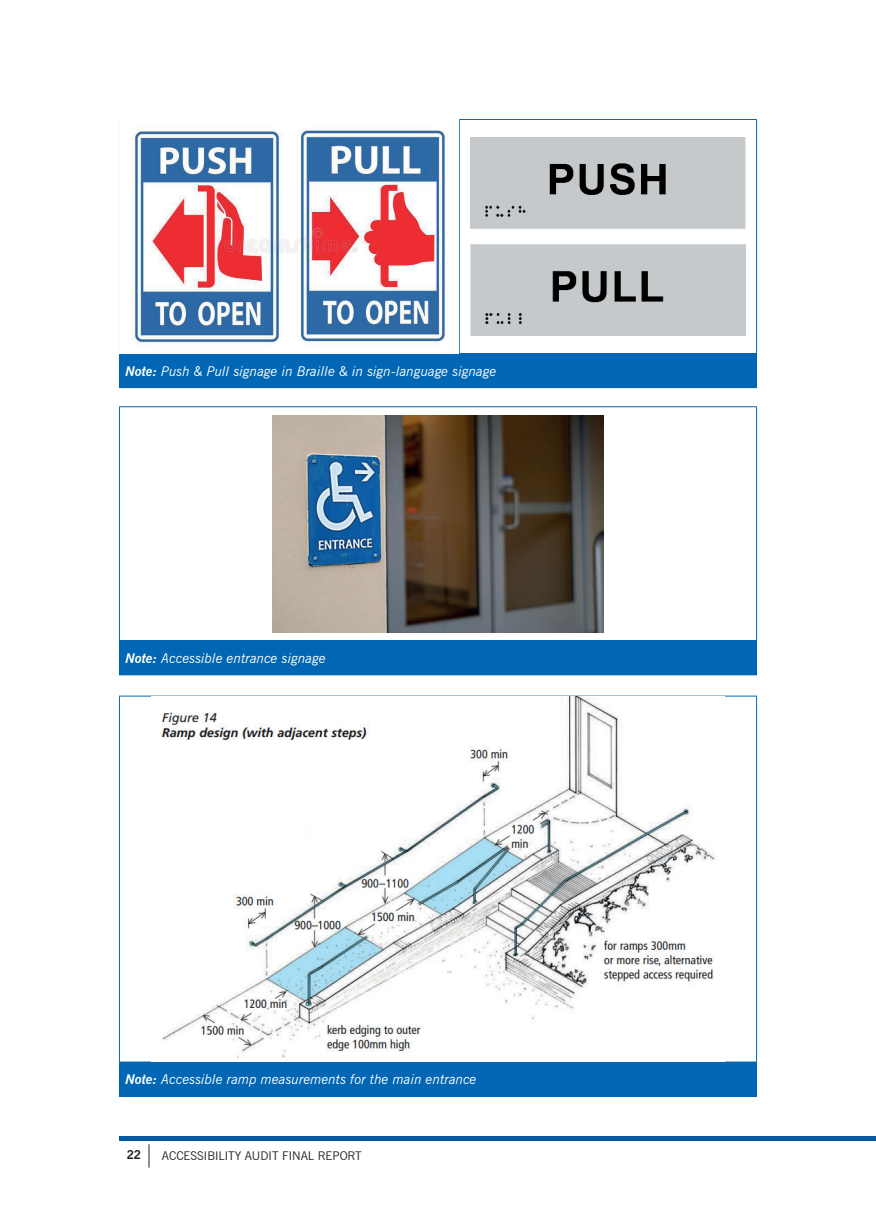
<style>
.page{position:relative;width:876px;height:1217px;background:#fff}
.page>*{position:absolute;margin:0;border:0;box-sizing:border-box;transform-origin:0 0}
.Body_Style{font:italic 13.5px "News Gothic BT";color:#fff}
.t1{font:12px "News Gothic BT";color:#231f20}
.t2{font:700 12px "News Gothic BT";color:#231f20}
.s1{font-weight:700}
</style>
<div class="page">
<div style="left:119px;top:1135px;width:744px;height:5px;background:#015a9d"></div>
<div style="left:863px;top:1135px;width:13px;height:5px;background:#015a9d"></div>
<svg style="left:149px;top:1144px;width:1px;height:23px"></svg>
<div style="left:119px;top:353px;width:637px;height:34px;background:#0166b3"></div>
<hr style="left:119px;top:119px;width:340px;height:1px;background:#0166b3">
<hr style="left:119px;top:120px;width:1px;height:233px;background:#0166b3">
<hr style="left:459px;top:119px;width:298px;height:1px;background:#0166b3">
<hr style="left:459px;top:120px;width:1px;height:233px;background:#0166b3">
<hr style="left:756px;top:120px;width:1px;height:233px;background:#0166b3">
<hr style="left:459px;top:353px;width:298px;height:1px;background:#0166b3">
<hr style="left:756px;top:354px;width:1px;height:33px;background:#0166b3">
<hr style="left:119px;top:387px;width:340px;height:1px;background:#0166b3">
<hr style="left:459px;top:387px;width:298px;height:1px;background:#0166b3">
<img style="left:132px;top:126px;width:316px;height:218px">
<img style="left:471px;top:137px;width:274px;height:198px">
<div style="left:119px;top:640px;width:637px;height:34px;background:#0166b3"></div>
<hr style="left:119px;top:406px;width:638px;height:1px;background:#0166b3">
<hr style="left:119px;top:407px;width:1px;height:233px;background:#0166b3">
<hr style="left:756px;top:407px;width:1px;height:233px;background:#0166b3">
<hr style="left:119px;top:640px;width:638px;height:1px;background:#0166b3">
<hr style="left:756px;top:641px;width:1px;height:33px;background:#0166b3">
<hr style="left:119px;top:674px;width:638px;height:1px;background:#0166b3">
<img style="left:272px;top:415px;width:332px;height:217px">
<div style="left:119px;top:1061px;width:637px;height:34px;background:#0166b3"></div>
<hr style="left:119px;top:695px;width:638px;height:1px;background:#0166b3">
<hr style="left:119px;top:696px;width:1px;height:365px;background:#0166b3">
<hr style="left:756px;top:696px;width:1px;height:365px;background:#0166b3">
<hr style="left:119px;top:1061px;width:638px;height:1px;background:#0166b3">
<hr style="left:756px;top:1062px;width:1px;height:33px;background:#0166b3">
<hr style="left:119px;top:1095px;width:638px;height:1px;background:#0166b3">
<img style="left:162px;top:696px;width:553px;height:362px">
<p class="Body_Style" style="left:125px;top:362px;width:373px"><span class="s1">Note:</span> Push &amp; Pull signage in Braille &amp; in sign-language signage</p>
<p class="Body_Style" style="left:125px;top:649px;width:202px"><span class="s1">Note:</span> Accessible entrance signage</p>
<p class="Body_Style" style="left:125px;top:1070px;width:353px"><span class="s1">Note:</span> Accessible ramp measurements for the main entrance</p>
<p class="t2" style="left:127px;top:1147px;width:16px">22</p>
<p class="t1" style="left:162px;top:1147px;width:201px">ACCESSIBILITY AUDIT FINAL REPORT</p>
</div>
